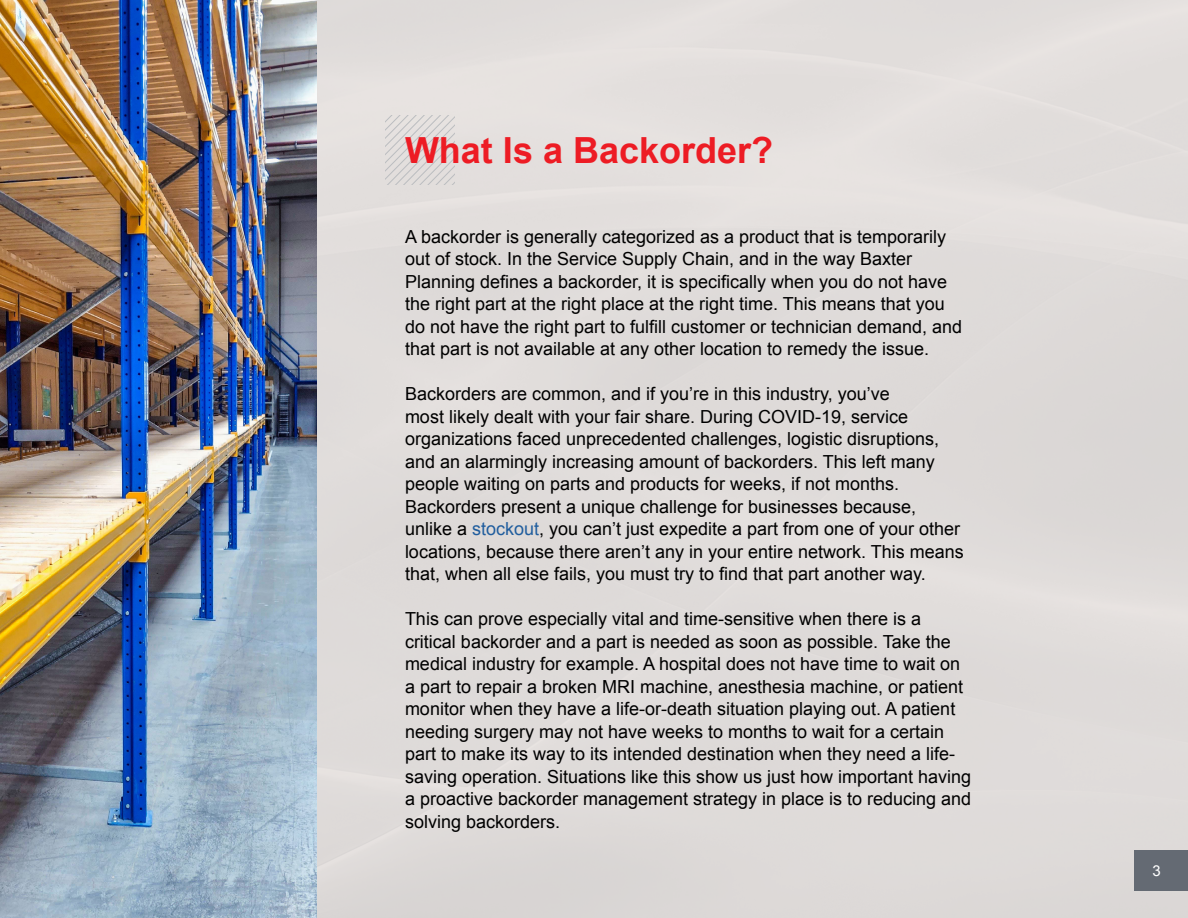
<style>
.page{position:relative;width:1188px;height:918px;background:#fff}
.page>*{position:absolute;margin:0;border:0;box-sizing:border-box;transform-origin:0 0}
.t1{font:700 36px "Arial";color:#ed1c24}
.t2{font:18px/22.5px "Arial";color:#000}
.t3{font:15px "Arial";color:#fff}
.s1{color:#215e9e}
</style>
<div class="page">
<div style="left:317px;top:0;width:871px;height:918px;background:#dfdbda"></div>
<div style="left:1135px;top:850px;width:53px;height:41px;background:#646a73"></div>
<svg style="left:386px;top:116px;width:68px;height:68px;background:#dcd9d8"></svg>
<img style="left:0;top:0;width:317px;height:918px">
<h1 class="t1" style="left:405px;top:127px;width:370px">What Is a Backorder?</h1>
<p class="t2" style="left:405px;top:225px;width:559px">A backorder is generally categorized as a product that is temporarily out of stock. In the Service Supply Chain, and in the way Baxter Planning defines a backorder, it is specifically when you do not have the right part at the right place at the right time. This means that you do not have the right part to fulfill customer or technician demand, and that part is not available at any other location to remedy the issue.</p>
<p class="t2" style="left:405px;top:383px;width:560px">Backorders are common, and if you’re in this industry, you’ve<br>most likely dealt with your fair share. During COVID-19, service organizations faced unprecedented challenges, logistic disruptions, and an alarmingly increasing amount of backorders. This left many people waiting on parts and products for weeks, if not months.<br>Backorders present a unique challenge for businesses because, unlike a <span class="s1">stockout</span>, you can’t just expedite a part from one of your other locations, because there aren’t any in your entire network. This means that, when all else fails, you must try to find that part another way.</p>
<p class="t2" style="left:405px;top:608px;width:568px">This can prove especially vital and time-sensitive when there is a critical backorder and a part is needed as soon as possible. Take the medical industry for example. A hospital does not have time to wait on a part to repair a broken MRI machine, anesthesia machine, or patient monitor when they have a life-or-death situation playing out. A patient needing surgery may not have weeks to months to wait for a certain part to make its way to its intended destination when they need a life&shy;saving operation. Situations like this show us just how important having a proactive backorder management strategy in place is to reducing and solving backorders.</p>
<p class="t3" style="left:1153px;top:861px;width:10px">3</p>
</div>
